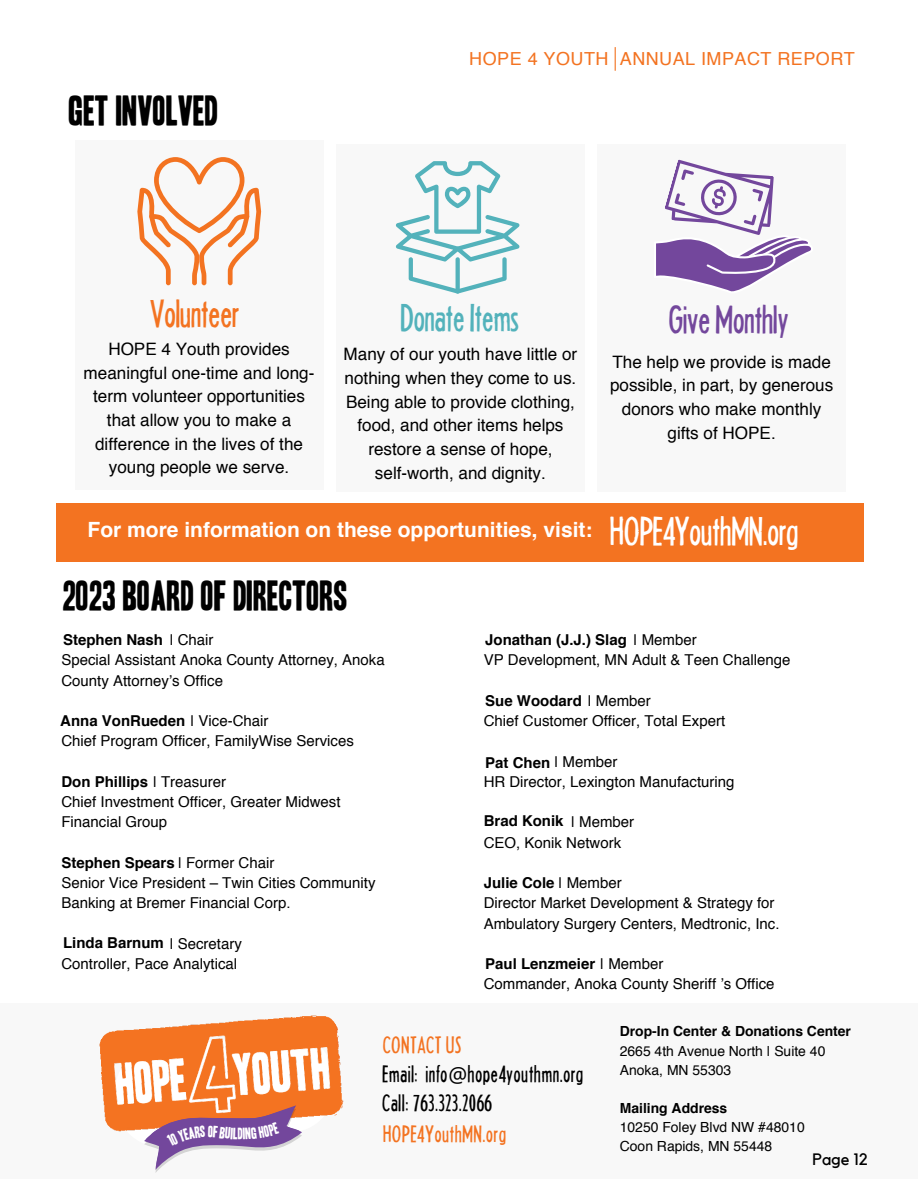
<style>
.page{position:relative;width:918px;height:1188px;background:#fff}
.page>*{position:absolute;margin:0;border:0;box-sizing:border-box;transform-origin:0 0}
.t1{font:36.45px "Headline One HPLHS";color:#000}
.t2{font:34.95px "Headline Two HPLHS";color:#73479c}
.t3{font:34.8px "Headline Two HPLHS";color:#f37321}
.t4{font:34.05px "Headline Two HPLHS";color:#53b2bb}
.t5{font:700 21px "Helvetica";color:#fff}
.t6{font:21px/29.1px "Headline Two HPLHS";letter-spacing:.04em;color:#000}
.t7{font:21px "Headline Two HPLHS";letter-spacing:.04em;color:#f37321}
.t8{font:18px "Helvetica";letter-spacing:.025em;color:#f37321}
.t9{font:17.1px/23.7px "Helvetica";color:#000;text-align:center}
.t10{font:16.5px "Kollektif";color:#000}
.t11{font:15px/20.4px "Helvetica";color:#000}
.t12{font:700 15px "Helvetica";color:#000}
.t13{font:13.95px/19.2px "Helvetica";color:#000}
.t14{font:700 13.95px "Helvetica";color:#000}
.t15{font:13.95px "Headline One HPLHS";color:#fff}
.s1{font-family:"Headline Two HPLHS";font-weight:400;font-size:35.7px}
.s2{font-weight:700}
.s3{color:#f37321}
.s4{font-family:"Noto Sans"}
</style>
<div class="page">
<div style="left:75px;top:141px;width:248px;height:349px;background:#f8f8f8"></div>
<div style="left:336px;top:144px;width:248px;height:348px;background:#f8f8f8"></div>
<div style="left:598px;top:144px;width:248px;height:348px;background:#f8f8f8"></div>
<svg style="left:137px;top:157px;width:124px;height:128px"></svg>
<svg style="left:396px;top:161px;width:123px;height:133px"></svg>
<svg style="left:656px;top:159px;width:155px;height:133px"></svg>
<div style="left:56px;top:504px;width:807px;height:58px;background:#f37321"></div>
<div style="left:0;top:1003px;width:918px;height:176px;background:#f8f8f8"></div>
<img style="left:99px;top:1015px;width:245px;height:115px">
<svg style="left:615px;top:47px;width:1px;height:24px"></svg>
<svg style="left:114px;top:1032px;width:221px;height:141px"></svg>
<h1 class="t1" style="left:69px;top:93px;width:151px">GET INVOLVED</h1>
<p class="t8" style="left:469px;top:51px;width:387px">HOPE 4 YOUTH ANNUAL IMPACT REPORT</p>
<h3 class="t3" style="left:150px;top:293px;width:91px">Volunteer</h3>
<h3 class="t4" style="left:401px;top:298px;width:120px">DonateItems</h3>
<h2 class="t2" style="left:670px;top:299px;width:121px">Give Monthly</h2>
<p class="t9" style="left:84px;top:339px;width:232px">HOPE 4 Youth provides meaningful one-time and long&shy;term volunteer opportunities that allow you to make a difference in the lives of the young people we serve.</p>
<p class="t9" style="left:344px;top:344px;width:235px">Many of our youth have little or nothing when they come to us.<br>Being able to provide clothing, food, and other items helps restore a sense of hope, self-worth, and dignity.</p>
<p class="t9" style="left:610px;top:351px;width:225px">The help we provide is made possible, in part, by generous donors who make monthly gifts of HOPE.</p>
<h3 class="t5" style="left:88px;top:521px;width:713px">For more information on these opportunities, visit: <span class="s1">HOPE4YouthMN.org</span></h3>
<h1 class="t1" style="left:63px;top:578px;width:286px">2023 BOARD OF DIRECTORS</h1>
<p class="t11" style="left:61px;top:631px;width:325px"><span class="s2">Stephen Nash</span> | Chair<br>Special Assistant Anoka County Attorney, Anoka<br>County Attorney’s Office</p>
<p class="t11" style="left:60px;top:712px;width:295px"><span class="s2">Anna VonRueden</span> | Vice-Chair<br>Chief Program Officer, FamilyWise Services</p>
<p class="t11" style="left:61px;top:773px;width:281px"><span class="s2">Don Phillips</span> | Treasurer<br>Chief Investment Officer, Greater Midwest<br>Financial Group</p>
<p class="t11" style="left:61px;top:853px;width:316px"><span class="s2">Stephen Spears</span> | Former Chair<br>Senior Vice President – Twin Cities Community<br>Banking at Bremer Financial Corp.</p>
<p class="t11" style="left:61px;top:934px;width:182px"><span class="s2">Linda Barnum</span> | Secretary<br>Controller, Pace Analytical</p>
<p class="t11" style="left:484px;top:631px;width:308px"><span class="s2">Jonathan (J.J.) Slag</span> | Member<br>VP Development, MN Adult &amp; Teen Challenge</p>
<p class="t11" style="left:484px;top:692px;width:243px;line-height:19.8px"><span class="s2">Sue Woodard</span> | Member<br>Chief Customer Officer, Total Expert</p>
<p class="t11" style="left:484px;top:754px;width:252px;line-height:19.4px"><span class="s2">Pat Chen</span> | Member<br>HR Director, Lexington Manufacturing</p>
<p class="t11" style="left:484px;top:813px;width:152px;text-indent:87px">| Member<br>CEO, Konik Network</p>
<p class="t11" style="left:484px;top:873px;width:297px"><span class="s2">Julie Cole</span> | Member<br>Director Market Development &amp; Strategy for<br>Ambulatory Surgery Centers, Medtronic, Inc.</p>
<p class="t11" style="left:484px;top:955px;width:292px"><span class="s2">Paul Lenzmeier</span> | Member<br>Commander, Anoka County Sheriff ’s Office</p>
<p class="t12" style="left:484px;top:815px;width:81px">Brad Konik</p>
<p class="t15" style="left:238px;top:1127px;width:7px">D</p>
<h3 class="t6" style="left:383px;top:1031px;width:202px"><span class="s3">CONTACT US<br></span>Email: info<span class="s4">@</span>hope4youthmn.org<br>Call: 763.323.2066</h3>
<h3 class="t7" style="left:383px;top:1122px;width:124px">HOPE4YouthMN.org</h3>
<p class="t14" style="left:620px;top:1026px;width:233px">Drop-In Center &amp; Donations Center</p>
<p class="t13" style="left:620px;top:1042px;width:207px">2665 4th Avenue North | Suite 40<br>Anoka, MN 55303</p>
<p class="t14" style="left:620px;top:1102px;width:109px">Mailing Address</p>
<p class="t13" style="left:620px;top:1119px;width:186px">10250 Foley Blvd NW #48010<br>Coon Rapids, MN 55448</p>
<p class="t10" style="left:812px;top:1152px;width:57px">Page 12</p>
</div>
